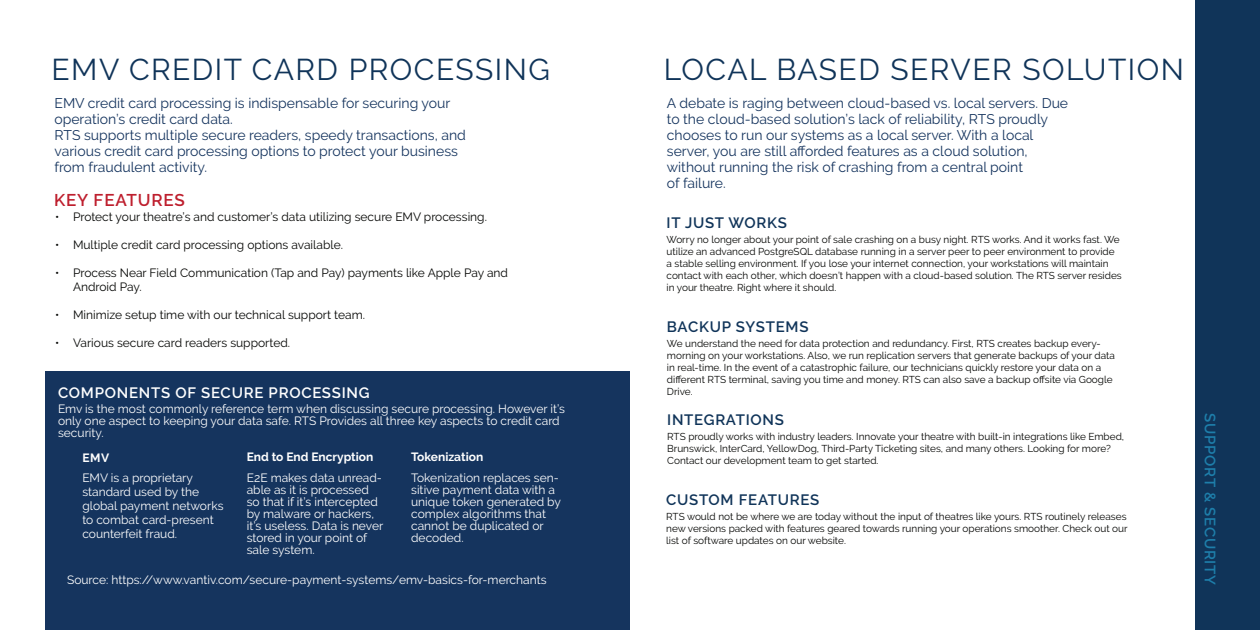
<style>
.page{position:relative;width:1260px;height:630px;background:#fff}
.page>*{position:absolute;margin:0;border:0;box-sizing:border-box;transform-origin:0 0}
.H-1{font:30px "Raleway";letter-spacing:.05em;color:#103459}
.H-1-2{font:600 17px "Raleway";letter-spacing:.05em;color:#be1f2e}
.H-1-3{font:600 15px "Raleway";letter-spacing:.05em;color:#103459}
.H-1-4{font:600 15px "Raleway";letter-spacing:.05em;color:#fff}
.H-1-5{font:600 15px "Raleway";letter-spacing:.05em;color:#1e7eaa}
.H-1-6{font:14px/16px "Raleway";color:#15345e}
.S--2{font:12px/12px "Raleway";color:#fff}
.t1{font:12px/14px "Raleway";color:#040503}
.S--1{font:12px/12px "Raleway";color:#fff}
.S--2-2{font:700 12px "Raleway";color:#fff}
.H-1-7{font:700 12px "Raleway";color:#fff}
.Body_Light{font:10px/12px "Raleway";color:#040503}
</style>
<div class="page">
<div style="left:45px;top:372px;width:585px;height:258px;background:#15345e"></div>
<div style="left:1196px;top:0;width:64px;height:630px;background:#103459"></div>
<p class="H-1" style="left:51px;top:52px;width:500px">EMV CREDIT CARD PROCESSING</p>
<p class="H-1-6" style="left:54px;top:95px;width:397px">EMV credit card processing is indispensable for securing your operation’s credit card data.</p>
<p class="H-1-6" style="left:54px;top:127px;width:413px">RTS supports multiple secure readers, speedy transactions, and</p>
<p class="H-1-6" style="left:54px;top:143px;width:405px">various credit card processing options to protect your business from fraudulent activity.</p>
<p class="t1" style="left:55px;top:210px;width:433px">• Protect your theatre’s and customer’s data utilizing secure EMV processing.</p>
<p class="t1" style="left:55px;top:238px;width:290px">• Multiple credit card processing options available.</p>
<p class="t1" style="left:73px;top:266px;width:437px;text-indent:-18px">• Process Near Field Communication (Tap and Pay) payments like Apple Pay and<br>Android Pay.</p>
<p class="t1" style="left:55px;top:308px;width:311px">• Minimize setup time with our technical support team.</p>
<p class="t1" style="left:55px;top:336px;width:237px">• Various secure card readers supported.</p>
<p class="H-1-2" style="left:54px;top:190px;width:132px">KEY FEATURES</p>
<p class="H-1-4" style="left:58px;top:384px;width:313px">COMPONENTS OF SECURE PROCESSING</p>
<p class="S--1" style="left:58px;top:402px;width:509px">Emv is the most commonly reference term when discussing secure processing. However it’s only one aspect to keeping your data safe. RTS Provides all three key aspects to credit card security.</p>
<p class="S--2-2" style="left:247px;top:450px;width:128px">End to End Encryption</p>
<p class="S--2" style="left:247px;top:472px;width:138px">E2E makes data unread&shy;able as it is processed so that if it’s intercepted by malware or hackers, it’s useless. Data is never stored in your point of sale system.</p>
<p class="S--2-2" style="left:411px;top:450px;width:74px">Tokenization</p>
<p class="S--2" style="left:411px;top:472px;width:151px">Tokenization replaces sen&shy;sitive payment data with a unique token generated by complex algorithms that cannot be duplicated or decoded.</p>
<p class="S--2" style="left:67px;top:574px;width:481px">Source: https://www.vantiv.com/secure-payment-systems/emv-basics-for-merchants</p>
<p class="H-1-7" style="left:82px;top:451px;width:28px">EMV</p>
<p class="S--2" style="left:82px;top:471px;width:143px;line-height:14px">EMV is a proprietary standard used by the global payment networks to combat card-present counterfeit fraud.</p>
<p class="H-1" style="left:664px;top:52px;width:522px">LOCAL BASED SERVER SOLUTION</p>
<p class="H-1-6" style="left:667px;top:95px;width:403px">A debate is raging between cloud-based vs. local servers. Due to the cloud-based solution’s lack of reliability, RTS proudly chooses to run our systems as a local server. With a local server, you are still afforded features as a cloud solution,</p>
<p class="H-1-6" style="left:667px;top:159px;width:358px">without running the risk of crashing from a central point</p>
<p class="H-1-6" style="left:667px;top:175px;width:60px">of failure.</p>
<p class="H-1-3" style="left:667px;top:214px;width:122px">IT JUST WORKS</p>
<p class="Body_Light" style="left:667px;top:234px;width:457px">Worry no longer about your point of sale crashing on a busy night. RTS works. And it works fast. We utilize an advanced PostgreSQL database running in a server peer to peer environment to provide a stable selling environment. If you lose your internet connection, your workstations will maintain contact with each other, which doesn’t happen with a cloud-based solution. The RTS server resides in your theatre. Right where it should.</p>
<p class="H-1-3" style="left:667px;top:318px;width:143px">BACKUP SYSTEMS</p>
<p class="Body_Light" style="left:667px;top:338px;width:450px">We understand the need for data protection and redundancy. First, RTS creates backup every&shy;morning on your workstations. Also, we run replication servers that generate backups of your data in real-time. In the event of a catastrophic failure, our technicians quickly restore your data on a different RTS terminal, saving you time and money. RTS can also save a backup offsite via Google Drive.</p>
<p class="H-1-3" style="left:667px;top:411px;width:118px">INTEGRATIONS</p>
<p class="Body_Light" style="left:667px;top:430px;width:458px">RTS proudly works with industry leaders. Innovate your theatre with built-in integrations like Embed,<br>Brunswick, InterCard, YellowDog, Third-Party Ticketing sites, and many others. Looking for more?<br>Contact our development team to get started.</p>
<p class="H-1-3" style="left:666px;top:491px;width:155px">CUSTOM FEATURES</p>
<p class="Body_Light" style="left:666px;top:511px;width:463px;text-align:justify">RTS would not be where we are today without the input of theatres like yours. RTS routinely releases new versions packed with features geared towards running your operations smoother. Check out our list of software updates on our website.</p>
<p class="H-1-5" style="left:1219px;top:413px;width:174px;rotate:90deg">SUPPORT &amp; SECURITY</p>
</div>
